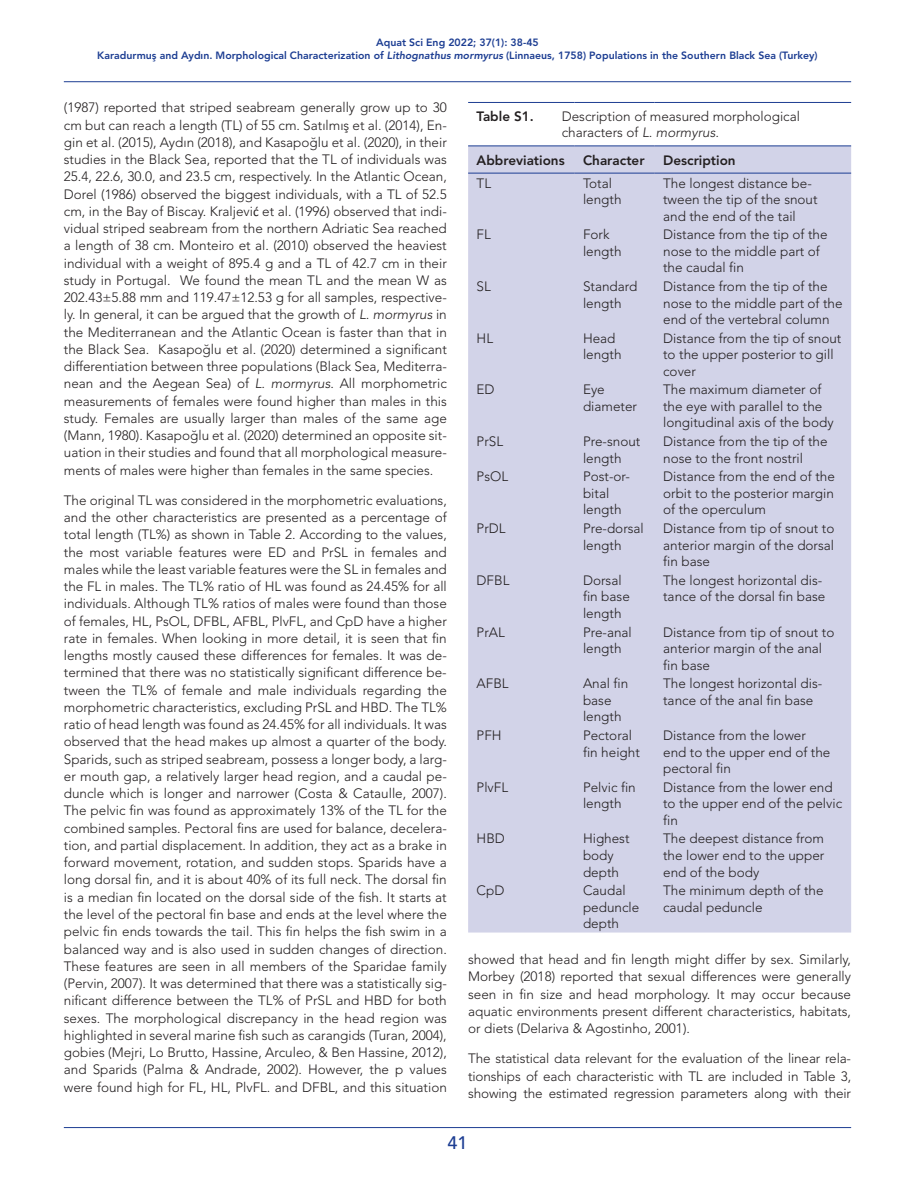
<style>
.page{position:relative;width:915px;height:1191px;background:#fff}
.page>*{position:absolute;margin:0;border:0;box-sizing:border-box;transform-origin:0 0}
.t1{font:500 18px "Avenir LT Std";color:#1c3d92}
.t2{font:300 13.5px/17.2px "Avenir LT Std";color:#231f20}
.t3{font:800 13.5px "Avenir LT Std";color:#231f20}
.t4{font:800 10.5px/12.6px "Avenir LT Std";color:#1c3d92;text-align:center}
.s1{font-style:italic}
.s2{font-family:"Calibri";font-weight:400}
</style>
<div class="page">
<hr style="left:64px;top:1127px;width:786px;height:1px;background:#1c3d92">
<hr style="left:64px;top:81px;width:786px;height:1px;background:#1c3d92">
<div style="left:468px;top:146px;width:382px;height:786px;background:#d2d3e8"></div>
<hr style="left:468px;top:102px;width:106px;height:1px;background:#1c3d92">
<hr style="left:574px;top:102px;width:80px;height:1px;background:#1c3d92">
<hr style="left:654px;top:102px;width:196px;height:1px;background:#1c3d92">
<hr style="left:468px;top:145px;width:106px;height:1px;background:#1c3d92">
<hr style="left:574px;top:145px;width:80px;height:1px;background:#1c3d92">
<hr style="left:654px;top:145px;width:196px;height:1px;background:#1c3d92">
<hr style="left:468px;top:173px;width:106px;height:1px;background:#1c3d92">
<hr style="left:574px;top:173px;width:80px;height:1px;background:#1c3d92">
<hr style="left:654px;top:173px;width:196px;height:1px;background:#1c3d92">
<p class="t4" style="left:97px;top:36px;width:721px">Aquat Sci Eng 2022; 37(1): 38-45<br>Karadurmuş and Aydın. Morphological Characterization of <span class="s1">Lithognathus mormyrus</span> (Linnaeus, 1758) Populations in the Southern Black Sea (Turkey)</p>
<p class="t2" style="left:64px;top:99px;width:384px;text-align:justify">(1987) reported that striped seabream generally grow up to 30 cm but can reach a length (TL) of 55 cm. Satılmış et al. (2014), En&shy;gin et al. (2015), Aydın (2018), and Kasapoğlu et al. (2020), in their studies in the Black Sea, reported that the TL of individuals was 25.4, 22.6, 30.0, and 23.5 cm, respectively. In the Atlantic Ocean, Dorel (1986) observed the biggest individuals, with a TL of 52.5 cm, in the Bay of Biscay. Kraljevi<span class="s2">ć</span> et al. (1996) observed that indi&shy;vidual striped seabream from the northern Adriatic Sea reached a length of 38 cm. Monteiro et al. (2010) observed the heaviest individual with a weight of 895.4 g and a TL of 42.7 cm in their study in Portugal. We found the mean TL and the mean W as 202.43±5.88 mm and 119.47±12.53 g for all samples, respective&shy;ly. In general, it can be argued that the growth of <span class="s1">L. mormyrus</span> in the Mediterranean and the Atlantic Ocean is faster than that in the Black Sea. Kasapoğlu et al. (2020) determined a significant differentiation between three populations (Black Sea, Mediterra&shy;nean and the Aegean Sea) of <span class="s1">L. mormyrus</span>. All morphometric measurements of females were found higher than males in this study. Females are usually larger than males of the same age (Mann, 1980). Kasapoğlu et al. (2020) determined an opposite sit&shy;uation in their studies and found that all morphological measure&shy;ments of males were higher than females in the same species.</p>
<p class="t2" style="left:64px;top:491px;width:384px;text-align:justify">The original TL was considered in the morphometric evaluations, and the other characteristics are presented as a percentage of total length (TL%) as shown in Table 2. According to the values, the most variable features were ED and PrSL in females and males while the least variable features were the SL in females and the FL in males. The TL% ratio of HL was found as 24.45% for all individuals. Although TL% ratios of males were found than those of females, HL, PsOL, DFBL, AFBL, PlvFL, and CpD have a higher rate in females. When looking in more detail, it is seen that fin lengths mostly caused these differences for females. It was de&shy;termined that there was no statistically significant difference be&shy;tween the TL% of female and male individuals regarding the morphometric characteristics, excluding PrSL and HBD. The TL% ratio of head length was found as 24.45% for all individuals. It was observed that the head makes up almost a quarter of the body.<br>Sparids, such as striped seabream, possess a longer body, a larg&shy;er mouth gap, a relatively larger head region, and a caudal pe&shy;duncle which is longer and narrower (Costa &amp; Cataulle, 2007).<br>The pelvic fin was found as approximately 13% of the TL for the combined samples. Pectoral fins are used for balance, decelera&shy;tion, and partial displacement. In addition, they act as a brake in forward movement, rotation, and sudden stops. Sparids have a long dorsal fin, and it is about 40% of its full neck. The dorsal fin is a median fin located on the dorsal side of the fish. It starts at the level of the pectoral fin base and ends at the level where the pelvic fin ends towards the tail. This fin helps the fish swim in a balanced way and is also used in sudden changes of direction.<br>These features are seen in all members of the Sparidae family (Pervin, 2007). It was determined that there was a statistically sig&shy;nificant difference between the TL% of PrSL and HBD for both sexes. The morphological discrepancy in the head region was highlighted in several marine fish such as carangids (Turan, 2004), gobies (Mejri, Lo Brutto, Hassine, Arculeo, &amp; Ben Hassine, 2012), and Sparids (Palma &amp; Andrade, 2002). However, the p values were found high for FL, HL, PlvFL. and DFBL, and this situation</p>
<p class="t3" style="left:476px;top:108px;width:59px">Table S1.</p>
<p class="t2" style="left:561px;top:108px;width:240px;line-height:16.2px">Description of measured morphological characters of <span class="s1">L. mormyrus.</span></p>
<p class="t3" style="left:476px;top:152px;width:90px">Abbreviations</p>
<p class="t3" style="left:583px;top:152px;width:63px">Character</p>
<p class="t3" style="left:663px;top:152px;width:74px">Description</p>
<p class="t2" style="left:476px;top:174px;width:16px">TL</p>
<p class="t2" style="left:583px;top:175px;width:40px;line-height:16.5px">Total length</p>
<p class="t2" style="left:663px;top:175px;width:156px;line-height:16.5px">The longest distance be&shy;tween the tip of the snout and the end of the tail</p>
<p class="t2" style="left:476px;top:226px;width:16px">FL</p>
<p class="t2" style="left:583px;top:226px;width:40px;line-height:16.5px">Fork length</p>
<p class="t2" style="left:663px;top:226px;width:166px;line-height:16.5px">Distance from the tip of the nose to the middle part of the caudal fin</p>
<p class="t2" style="left:476px;top:278px;width:16px">SL</p>
<p class="t2" style="left:583px;top:278px;width:56px;line-height:16.5px">Standard length</p>
<p class="t2" style="left:663px;top:278px;width:181px;line-height:16.5px">Distance from the tip of the nose to the middle part of the end of the vertebral column</p>
<p class="t2" style="left:476px;top:329px;width:18px">HL</p>
<p class="t2" style="left:583px;top:330px;width:40px;line-height:16.5px">Head length</p>
<p class="t2" style="left:663px;top:330px;width:180px;line-height:16.5px">Distance from the tip of snout to the upper posterior to gill cover</p>
<p class="t2" style="left:476px;top:381px;width:20px">ED</p>
<p class="t2" style="left:583px;top:381px;width:55px;line-height:16.5px">Eye diameter</p>
<p class="t2" style="left:663px;top:381px;width:172px;line-height:16.5px">The maximum diameter of the eye with parallel to the longitudinal axis of the body</p>
<p class="t2" style="left:476px;top:433px;width:28px">PrSL</p>
<p class="t2" style="left:583px;top:433px;width:59px;line-height:16.5px">Pre-snout length</p>
<p class="t2" style="left:663px;top:433px;width:166px;line-height:16.5px">Distance from the tip of the nose to the front nostril</p>
<p class="t2" style="left:476px;top:468px;width:33px">PsOL</p>
<p class="t2" style="left:583px;top:468px;width:48px;line-height:16.5px">Post-or&shy;bital length</p>
<p class="t2" style="left:663px;top:468px;width:173px;line-height:16.5px;text-align:justify">Distance from the end of the orbit to the posterior margin of the operculum</p>
<p class="t2" style="left:476px;top:520px;width:30px">PrDL</p>
<p class="t2" style="left:583px;top:520px;width:62px;line-height:16.5px">Pre-dorsal length</p>
<p class="t2" style="left:663px;top:520px;width:173px;line-height:16.5px;text-align:justify">Distance from tip of snout to anterior margin of the dorsal fin base</p>
<p class="t2" style="left:476px;top:571px;width:34px">DFBL</p>
<p class="t2" style="left:583px;top:572px;width:48px;line-height:16.5px">Dorsal fin base length</p>
<p class="t2" style="left:663px;top:572px;width:164px;line-height:16.5px">The longest horizontal dis&shy;tance of the dorsal fin base</p>
<p class="t2" style="left:476px;top:623px;width:30px">PrAL</p>
<p class="t2" style="left:583px;top:623px;width:50px;line-height:16.5px">Pre-anal length</p>
<p class="t2" style="left:663px;top:623px;width:173px;line-height:16.5px">Distance from tip of snout to anterior margin of the anal fin base</p>
<p class="t2" style="left:476px;top:675px;width:34px">AFBL</p>
<p class="t2" style="left:583px;top:675px;width:47px;line-height:16.5px">Anal fin base length</p>
<p class="t2" style="left:663px;top:675px;width:161px;line-height:16.5px">The longest horizontal dis&shy;tance of the anal fin base</p>
<p class="t2" style="left:476px;top:726px;width:27px">PFH</p>
<p class="t2" style="left:583px;top:727px;width:58px;line-height:16.5px">Pectoral fin height</p>
<p class="t2" style="left:663px;top:727px;width:169px;line-height:16.5px">Distance from the lower end to the upper end of the pectoral fin</p>
<p class="t2" style="left:476px;top:778px;width:33px">PlvFL</p>
<p class="t2" style="left:583px;top:779px;width:54px;line-height:16.5px">Pelvic fin length</p>
<p class="t2" style="left:663px;top:779px;width:180px;line-height:16.5px">Distance from the lower end to the upper end of the pelvic fin</p>
<p class="t2" style="left:476px;top:830px;width:30px">HBD</p>
<p class="t2" style="left:583px;top:830px;width:48px;line-height:16.5px">Highest body depth</p>
<p class="t2" style="left:663px;top:830px;width:163px;line-height:16.5px;text-align:justify">The deepest distance from the lower end to the upper end of the body</p>
<p class="t2" style="left:476px;top:882px;width:29px">CpD</p>
<p class="t2" style="left:583px;top:882px;width:58px;line-height:16.5px">Caudal peduncle depth</p>
<p class="t2" style="left:663px;top:882px;width:162px;line-height:16.5px">The minimum depth of the caudal peduncle</p>
<p class="t2" style="left:468px;top:950px;width:384px;text-align:justify">showed that head and fin length might differ by sex. Similarly, Morbey (2018) reported that sexual differences were generally seen in fin size and head morphology. It may occur because aquatic environments present different characteristics, habitats, or diets (Delariva &amp; Agostinho, 2001).</p>
<p class="t2" style="left:468px;top:1050px;width:384px;text-align:justify">The statistical data relevant for the evaluation of the linear rela&shy;tionships of each characteristic with TL are included in Table 3, showing the estimated regression parameters along with their</p>
<h1 class="t1" style="left:447px;top:1132px;width:22px">41</h1>
</div>
